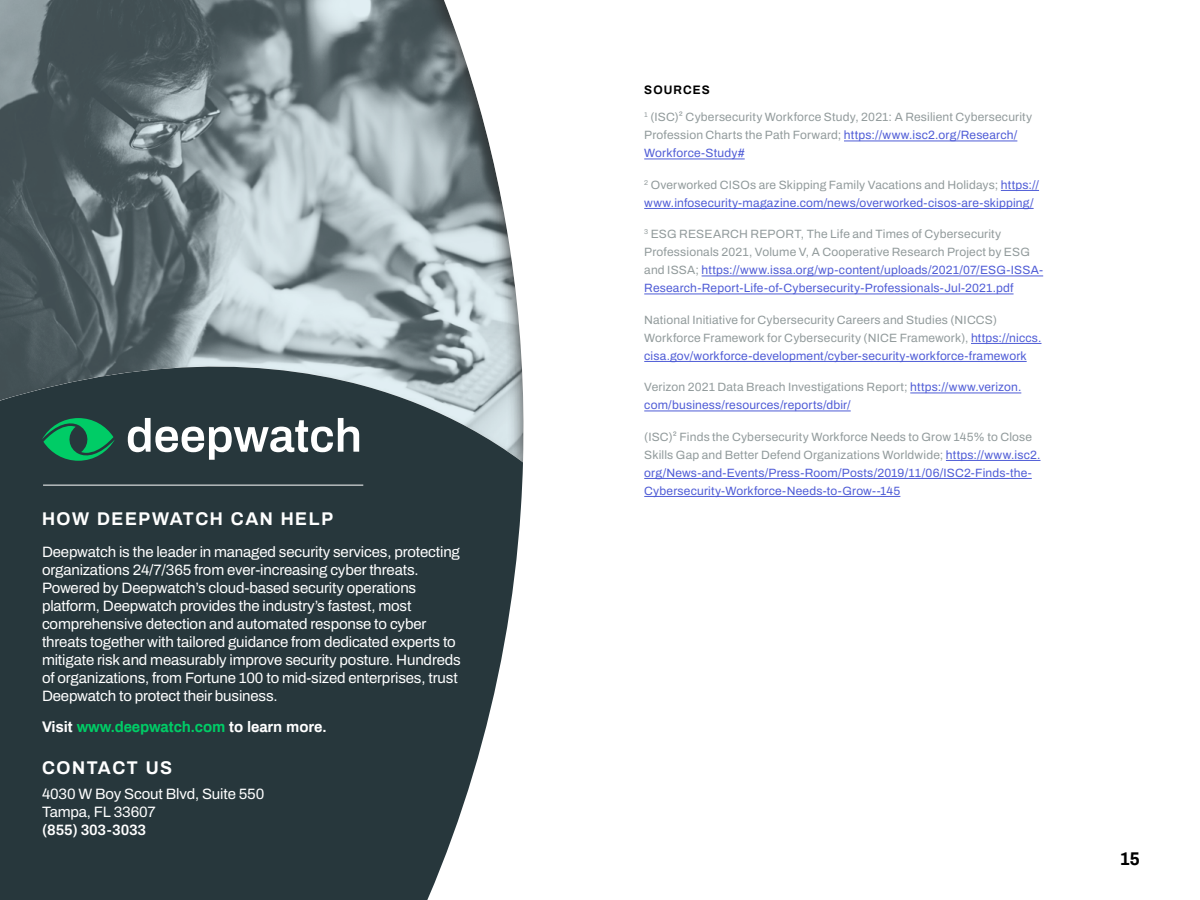
<style>
.page{position:relative;width:1200px;height:900px;background:#fff}
.page>*{position:absolute;margin:0;border:0;box-sizing:border-box;transform-origin:0 0}
.t1{font:700 18px "Archivo";letter-spacing:.085em;color:#fff}
.t2{font:700 18px "Archivo";color:#000}
.t3{font:600 15px/18px "Archivo";letter-spacing:-.01em;color:#fff}
.t4{font:700 15px "Archivo";letter-spacing:-.01em;color:#fff}
.t5{font:600 12px/18px "Archivo";letter-spacing:.015em;color:#4f5cd6}
.t6{font:600 12px/18px "Archivo";letter-spacing:.015em;color:#929b9c}
.t7{font:700 12px "Archivo";letter-spacing:.085em;color:#000}
.s1{color:#0c6}
.s2{color:#4f5cd6}
.s3{color:#929b9c}
</style>
<div class="page">
<div style="left:0;top:0;width:525px;height:511px;background:#000;opacity:.75"></div>
<svg style="left:0;top:354px;width:523px;height:546px;background:#3a494d"></svg>
<hr style="left:844px;top:141px;width:173px;height:1px;background:#4f5cd6">
<hr style="left:644px;top:159px;width:101px;height:1px;background:#4f5cd6">
<hr style="left:1001px;top:190px;width:38px;height:1px;background:#4f5cd6">
<hr style="left:644px;top:208px;width:390px;height:1px;background:#4f5cd6">
<hr style="left:702px;top:276px;width:341px;height:1px;background:#4f5cd6">
<hr style="left:644px;top:294px;width:370px;height:1px;background:#4f5cd6">
<hr style="left:971px;top:343px;width:71px;height:1px;background:#4f5cd6">
<hr style="left:644px;top:361px;width:383px;height:1px;background:#4f5cd6">
<hr style="left:910px;top:393px;width:111px;height:1px;background:#4f5cd6">
<hr style="left:644px;top:411px;width:207px;height:1px;background:#4f5cd6">
<hr style="left:946px;top:460px;width:95px;height:1px;background:#4f5cd6">
<hr style="left:644px;top:478px;width:388px;height:1px;background:#4f5cd6">
<hr style="left:644px;top:496px;width:256px;height:1px;background:#4f5cd6">
<svg style="left:128px;top:418px;width:231px;height:42px"></svg>
<svg style="left:42px;top:418px;width:73px;height:43px;background:#128451"></svg>
<hr style="left:43px;top:485px;width:320px;height:1px;background:#fff">
<h1 class="t1" style="left:42px;top:506px;width:293px">HOW DEEPWATCH CAN HELP</h1>
<p class="t3" style="left:42px;top:543px;width:420px">Deepwatch is the leader in managed security services, protecting organizations 24/7/365 from ever-increasing cyber threats.<br>Powered by Deepwatch’s cloud-based security operations platform, Deepwatch provides the industry’s fastest, most comprehensive detection and automated response to cyber threats together with tailored guidance from dedicated experts to mitigate risk and measurably improve security posture. Hundreds of organizations, from Fortune 100 to mid-sized enterprises, trust Deepwatch to protect their business.</p>
<p class="t4" style="left:42px;top:716px;width:286px">Visit <span class="s1">www.deepwatch.com</span> to learn more.</p>
<h1 class="t1" style="left:42px;top:755px;width:132px">CONTACT US</h1>
<p class="t3" style="left:42px;top:785px;width:224px">4030 W Boy Scout Blvd, Suite 550<br>Tampa, FL 33607<br>(855) 303-3033</p>
<p class="t7" style="left:644px;top:81px;width:67px">SOURCES</p>
<p class="t6" style="left:644px;top:108px;width:390px"><sup>1</sup> (ISC)² Cybersecurity Workforce Study, 2021: A Resilient Cybersecurity<br>Profession Charts the Path Forward; <span class="s2">https://www.isc2.org/Research/<br>Workforce-Study#</span></p>
<p class="t5" style="left:644px;top:176px;width:396px"><sup>2</sup> <span class="s3">Overworked CISOs are Skipping Family Vacations and Holidays;</span> https:// www.infosecurity-magazine.com/news/overworked-cisos-are-skipping/</p>
<p class="t5" style="left:644px;top:225px;width:400px"><sup>3</sup> <span class="s3">ESG RESEARCH REPORT, The Life and Times of Cybersecurity Professionals 2021, Volume V, A Cooperative Research Project by ESG and ISSA;</span> https://www.issa.org/wp-content/uploads/2021/07/ESG-ISSA-Research-Report-Life-of-Cybersecurity-Professionals-Jul-2021.pdf</p>
<p class="t6" style="left:644px;top:311px;width:399px">National Initiative for Cybersecurity Careers and Studies (NICCS)<br>Workforce Framework for Cybersecurity (NICE Framework), <span class="s2">https://niccs. cisa.gov/workforce-development/cyber-security-workforce-framework</span></p>
<p class="t5" style="left:644px;top:378px;width:379px"><span class="s3">Verizon 2021 Data Breach Investigations Report;</span> https://www.verizon. com/business/resources/reports/dbir/</p>
<p class="t5" style="left:644px;top:428px;width:398px"><span class="s3">(ISC)² Finds the Cybersecurity Workforce Needs to Grow 145% to Close Skills Gap and Better Defend Organizations Worldwide;</span> https://www.isc2. org/News-and-Events/Press-Room/Posts/2019/11/06/ISC2-Finds-the-Cybersecurity-Workforce-Needs-to-Grow--145</p>
<h1 class="t2" style="left:1120px;top:846px;width:22px">15</h1>
</div>
